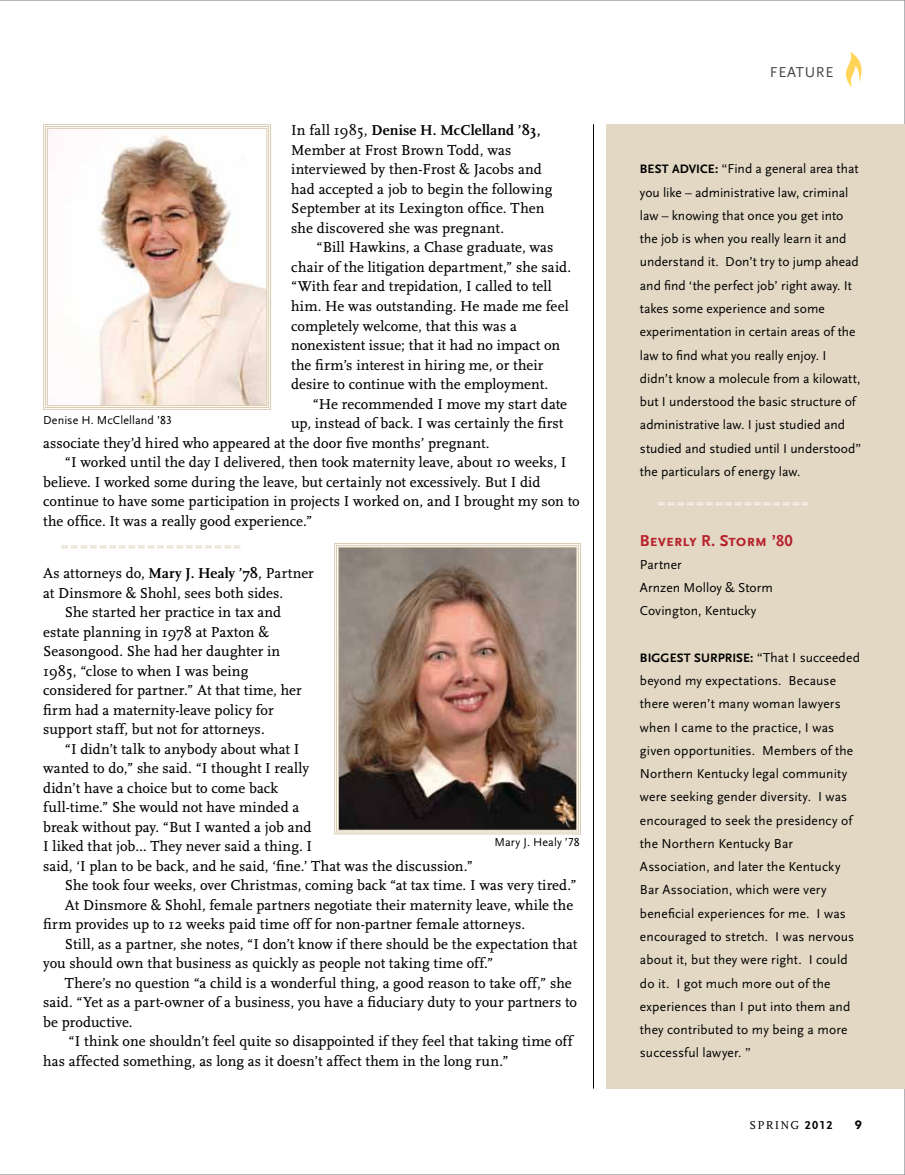
<style>
.page{position:relative;width:905px;height:1175px;background:#fff}
.page>*{position:absolute;margin:0;border:0;box-sizing:border-box;transform-origin:0 0}
.t1{font:700 16.5px "Scala Sans Caps";letter-spacing:.005em;color:#b7222c}
.t2{font:15px/19.5px "AD Scala Romein";letter-spacing:.005em;color:#000}
.t3{font:700 15px "AD Scala";letter-spacing:.01em;color:#000}
.t4{font:15px "Scala Sans LF";letter-spacing:.05em;color:#464547}
.t5{font:13.5px/23.2px "Scala Sans LF";letter-spacing:.005em;color:#000}
.t6{font:13.5px "Scala Sans LF";color:#daccb1}
.t7{font:13.5px "Scala Sans LF";color:#fff}
.t8{font:700 12.75px "Scala Sans Caps";color:#000}
.t9{font:12px "Scala Sans LF";letter-spacing:.01em;color:#000}
.t10{font:12px "AD Scala Caps Romein";letter-spacing:.1em;color:#000}
.t11{font:900 12px "Avenir";color:#000}
.s1{font-family:"AD Scala Romein";font-weight:400}
.s2{font-family:"AD Scala";font-weight:700}
.s3{font-family:"Scala Sans Caps";font-weight:700;font-size:12.75px}
.s4{font-family:"Scala Sans LF";font-weight:400;font-size:13.5px}
.s5{font-family:"Scala Sans LF";font-weight:700}
</style>
<div class="page">
<div style="left:607px;top:124px;width:297px;height:964px;background:#e3d8c4"></div>
<svg style="left:845px;top:52px;width:17px;height:35px"></svg>
<hr style="left:593px;top:124px;width:1px;height:964px;background:#000">
<svg style="left:334px;top:543px;width:247px;height:291px"></svg>
<svg style="left:336px;top:544px;width:243px;height:288px"></svg>
<img style="left:337px;top:546px;width:240px;height:285px">
<svg style="left:43px;top:124px;width:228px;height:286px"></svg>
<svg style="left:45px;top:126px;width:224px;height:282px"></svg>
<svg style="left:47px;top:128px;width:220px;height:278px"></svg>
<p class="t3" style="left:291px;top:122px;width:251px"><span class="s1">In fall 1985,</span> Denise H. McClelland ’83,</p>
<p class="t2" style="left:291px;top:141px;width:263px">Member at Frost Brown Todd, was interviewed by then-Frost &amp; Jacobs and had accepted a job to begin the following September at its Lexington office. Then she discovered she was pregnant.</p>
<p class="t2" style="left:291px;top:238px;width:281px;text-indent:25px">“Bill Hawkins, a Chase graduate, was chair of the litigation department,” she said. “With fear and trepidation, I called to tell him. He was outstanding. He made me feel completely welcome, that this was a nonexistent issue; that it had no impact on the firm’s interest in hiring me, or their desire to continue with the employment.</p>
<p class="t2" style="left:313px;top:394px;width:256px">“He recommended I move my start date</p>
<p class="t2" style="left:291px;top:414px;width:274px">up, instead of back. I was certainly the first</p>
<p class="t2" style="left:43px;top:433px;width:448px">associate they’d hired who appeared at the door five months’ pregnant.</p>
<p class="t2" style="left:65px;top:453px;width:503px">“I worked until the day I delivered, then took maternity leave, about 10 weeks, I</p>
<p class="t2" style="left:43px;top:472px;width:498px">believe. I worked some during the leave, but certainly not excessively. But I did</p>
<p class="t2" style="left:43px;top:492px;width:538px">continue to have some participation in projects I worked on, and I brought my son to</p>
<p class="t2" style="left:43px;top:511px;width:270px">the office. It was a really good experience.”</p>
<p class="t6" style="left:61px;top:538px;width:181px">===================</p>
<p class="t2" style="left:43px;top:564px;width:272px">As attorneys do, <span class="s2">Mary J. Healy ’78</span>, Partner</p>
<p class="t2" style="left:43px;top:583px;width:241px">at Dinsmore &amp; Shohl, sees both sides.</p>
<p class="t2" style="left:65px;top:603px;width:218px">She started her practice in tax and</p>
<p class="t2" style="left:43px;top:622px;width:227px">estate planning in 1978 at Paxton &amp;</p>
<p class="t2" style="left:43px;top:642px;width:238px">Seasongood. She had her daughter in</p>
<p class="t2" style="left:43px;top:661px;width:207px">1985, “close to when I was being</p>
<p class="t2" style="left:43px;top:681px;width:260px">considered for partner.” At that time, her</p>
<p class="t2" style="left:43px;top:700px;width:232px">firm had a maternity-leave policy for</p>
<p class="t2" style="left:43px;top:720px;width:223px">support staff, but not for attorneys.</p>
<p class="t2" style="left:65px;top:739px;width:236px">“I didn’t talk to anybody about what I</p>
<p class="t2" style="left:43px;top:759px;width:267px">wanted to do,” she said. “I thought I really</p>
<p class="t2" style="left:43px;top:778px;width:236px">didn’t have a choice but to come back</p>
<p class="t2" style="left:43px;top:798px;width:257px">full-time.” She would not have minded a</p>
<p class="t2" style="left:43px;top:817px;width:270px">break without pay. “But I wanted a job and</p>
<p class="t2" style="left:43px;top:837px;width:270px">I liked that job… They never said a thing. I</p>
<p class="t2" style="left:43px;top:856px;width:431px">said, ‘I plan to be back, and he said, ‘fine.’ That was the discussion.”</p>
<p class="t2" style="left:65px;top:876px;width:513px">She took four weeks, over Christmas, coming back “at tax time. I was very tired.”</p>
<p class="t2" style="left:65px;top:895px;width:510px">At Dinsmore &amp; Shohl, female partners negotiate their maternity leave, while the</p>
<p class="t2" style="left:43px;top:915px;width:483px">firm provides up to 12 weeks paid time off for non-partner female attorneys.</p>
<p class="t2" style="left:65px;top:934px;width:514px">Still, as a partner, she notes, “I don’t know if there should be the expectation that</p>
<p class="t2" style="left:43px;top:954px;width:451px">you should own that business as quickly as people not taking time off.”</p>
<p class="t2" style="left:65px;top:973px;width:508px">There’s no question “a child is a wonderful thing, a good reason to take off,” she</p>
<p class="t2" style="left:43px;top:993px;width:535px">said. “Yet as a part-owner of a business, you have a fiduciary duty to your partners to</p>
<p class="t2" style="left:43px;top:1012px;width:91px">be productive.</p>
<p class="t2" style="left:69px;top:1032px;width:505px">“I think one shouldn’t feel quite so disappointed if they feel that taking time off</p>
<p class="t2" style="left:43px;top:1051px;width:467px">has affected something, as long as it doesn’t affect them in the long run.”</p>
<p class="t9" style="left:43px;top:413px;width:130px">Denise H. McClelland ’83</p>
<p class="t9" style="left:494px;top:836px;width:87px">Mary J. Healy ’78</p>
<p class="t4" style="left:769px;top:64px;width:65px">FEATURE</p>
<p class="t5" style="left:640px;top:158px;width:223px"><span class="s3">BEST ADVICE:</span> “Find a general area that you like – administrative law, criminal law – knowing that once you get into the job is when you really learn it and understand it. Don’t try to jump ahead and find ‘the perfect job’ right away. It takes some experience and some experimentation in certain areas of the law to find what you really enjoy. I didn’t know a molecule from a kilowatt, but I understood the basic structure of administrative law. I just studied and studied and studied until I understood” the particulars of energy law.</p>
<p class="t7" style="left:658px;top:495px;width:152px">================</p>
<p class="t1" style="left:640px;top:531px;width:154px">BEVERLY R. STORM ’80</p>
<p class="t5" style="left:640px;top:553px;width:134px">Partner<br>Arnzen Molloy &amp; Storm<br>Covington, Kentucky</p>
<p class="t8" style="left:640px;top:650px;width:221px">BIGGEST SURPRISE: <span class="s4">“That I succeeded</span></p>
<p class="t5" style="left:640px;top:669px;width:216px">beyond my expectations. Because there weren’t many woman lawyers when I came to the practice, I was given opportunities. Members of the N orthern Kentucky legal community were seeking gender diversity. I was encouraged to seek the presidency of the N orthern Kentucky Bar Association, and later the Kentucky Bar Association, which were very beneficial experiences for me. I was encouraged to stretch. I was nervous about it, but they were right. I could do it. I got much more out of the experiences than I put into them and they contributed to my being a more successful lawyer. ”</p>
<p class="t10" style="left:749px;top:1118px;width:85px">SPRING <span class="s5">2012</span></p>
<p class="t11" style="left:854px;top:1117px;width:9px">9</p>
</div>
